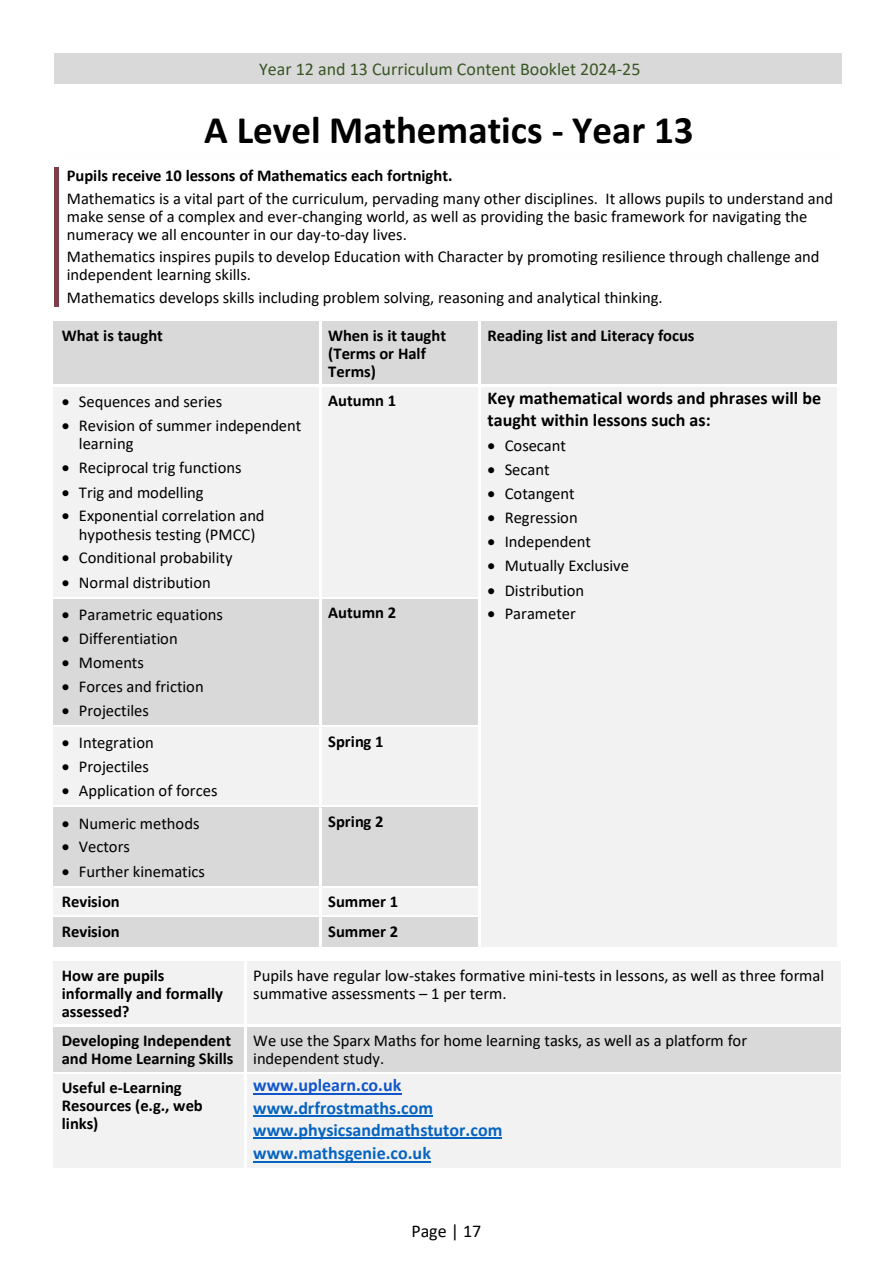
<style>
.page{position:relative;width:893px;height:1264px;background:#fff}
.page>*{position:absolute;margin:0;border:0;box-sizing:border-box;transform-origin:0 0}
.t1{font:700 39px "Calibri";color:#000}
.t2{font:700 18px "Calibri";color:#0563c1}
.t3{font:700 18px/21.9px "Calibri";color:#000}
.t4{font:18px "Calibri";color:#385623}
.t5{font:700 18px "Calibri";letter-spacing:.005em;color:#15c}
.t6{font:18px "Calibri";color:#000}
.t7{font:16.5px/18px "Calibri";color:#000}
.t8{font:700 16.5px/18px "Calibri";letter-spacing:-.005em;color:#000}
</style>
<div class="page">
<div style="left:54px;top:53px;width:787px;height:31px;background:#d9d9d9"></div>
<div style="left:54px;top:167px;width:5px;height:22px;background:#7c3e4b"></div>
<div style="left:54px;top:189px;width:5px;height:18px;background:#7c3e4b"></div>
<div style="left:54px;top:207px;width:5px;height:18px;background:#7c3e4b"></div>
<div style="left:54px;top:225px;width:5px;height:23px;background:#7c3e4b"></div>
<div style="left:54px;top:248px;width:5px;height:18px;background:#7c3e4b"></div>
<div style="left:54px;top:266px;width:5px;height:22px;background:#7c3e4b"></div>
<div style="left:54px;top:288px;width:5px;height:18px;background:#7c3e4b"></div>
<div style="left:54px;top:321px;width:265px;height:63px;background:#d9d9d9"></div>
<div style="left:321px;top:321px;width:157px;height:63px;background:#d9d9d9"></div>
<div style="left:480px;top:321px;width:357px;height:63px;background:#d9d9d9"></div>
<div style="left:54px;top:387px;width:265px;height:210px;background:#f2f2f2"></div>
<div style="left:321px;top:387px;width:157px;height:210px;background:#f2f2f2"></div>
<div style="left:480px;top:387px;width:357px;height:559px;background:#f2f2f2"></div>
<div style="left:54px;top:599px;width:265px;height:126px;background:#d9d9d9"></div>
<div style="left:321px;top:599px;width:157px;height:126px;background:#d9d9d9"></div>
<div style="left:54px;top:727px;width:265px;height:78px;background:#f2f2f2"></div>
<div style="left:321px;top:727px;width:157px;height:78px;background:#f2f2f2"></div>
<div style="left:54px;top:807px;width:265px;height:78px;background:#d9d9d9"></div>
<div style="left:321px;top:807px;width:157px;height:78px;background:#d9d9d9"></div>
<div style="left:54px;top:888px;width:265px;height:27px;background:#f2f2f2"></div>
<div style="left:321px;top:888px;width:157px;height:27px;background:#f2f2f2"></div>
<div style="left:54px;top:917px;width:265px;height:29px;background:#d9d9d9"></div>
<div style="left:321px;top:917px;width:157px;height:29px;background:#d9d9d9"></div>
<div style="left:54px;top:961px;width:190px;height:63px;background:#f2f2f2"></div>
<div style="left:246px;top:961px;width:594px;height:63px;background:#f2f2f2"></div>
<div style="left:54px;top:1026px;width:190px;height:45px;background:#d9d9d9"></div>
<div style="left:246px;top:1026px;width:594px;height:45px;background:#d9d9d9"></div>
<div style="left:54px;top:1074px;width:190px;height:93px;background:#f2f2f2"></div>
<div style="left:246px;top:1074px;width:594px;height:93px;background:#f2f2f2"></div>
<hr style="left:253px;top:1093px;width:148px;height:1px;background:#15c">
<hr style="left:253px;top:1115px;width:180px;height:1px;background:#0563c1">
<hr style="left:253px;top:1137px;width:249px;height:1px;background:#0563c1">
<hr style="left:253px;top:1160px;width:178px;height:2px;background:#0563c1">
<p class="t4" style="left:259px;top:56px;width:383px">Year 12 and 13 Curriculum Content Booklet 2024-25</p>
<p class="t1" style="left:204px;top:103px;width:491px">A Level Mathematics - Year 13</p>
<p class="t8" style="left:67px;top:167px;width:387px">Pupils receive 10 lessons of Mathematics each fortnight.</p>
<p class="t7" style="left:67px;top:189px;width:767px">Mathematics is a vital part of the curriculum, pervading many other disciplines. It allows pupils to understand and make sense of a complex and ever-changing world, as well as providing the basic framework for navigating the numeracy we all encounter in our day-to-day lives.</p>
<p class="t7" style="left:67px;top:247px;width:754px">Mathematics inspires pupils to develop Education with Character by promoting resilience through challenge and independent learning skills.</p>
<p class="t7" style="left:67px;top:288px;width:597px">Mathematics develops skills including problem solving, reasoning and analytical thinking.</p>
<p class="t8" style="left:62px;top:326px;width:103px">What is taught</p>
<p class="t8" style="left:328px;top:326px;width:119px">When is it taught (Terms or Half<br>Terms)</p>
<p class="t8" style="left:487px;top:326px;width:208px">Reading list and Literacy focus</p>
<p class="t7" style="left:62px;top:392px;width:162px">• Sequences and series</p>
<p class="t7" style="left:79px;top:416px;width:224px;text-indent:-17px">• Revision of summer independent learning</p>
<p class="t7" style="left:62px;top:458px;width:181px">• Reciprocal trig functions</p>
<p class="t7" style="left:62px;top:482px;width:143px">• Trig and modelling</p>
<p class="t7" style="left:62px;top:506px;width:204px;text-align:center">• Exponential correlation and hypothesis testing (PMCC)</p>
<p class="t7" style="left:62px;top:548px;width:172px">• Conditional probability</p>
<p class="t7" style="left:62px;top:572px;width:151px">• Normal distribution</p>
<p class="t8" style="left:328px;top:391px;width:69px">Autumn 1</p>
<p class="t3" style="left:487px;top:387px;width:335px">Key mathematical words and phrases will be taught within lessons such as:</p>
<p class="t7" style="left:487px;top:436px;width:80px">• Cosecant</p>
<p class="t7" style="left:487px;top:460px;width:64px">• Secant</p>
<p class="t7" style="left:487px;top:484px;width:89px">• Cotangent</p>
<p class="t7" style="left:487px;top:508px;width:92px">• Regression</p>
<p class="t7" style="left:487px;top:532px;width:105px">• Independent</p>
<p class="t7" style="left:487px;top:556px;width:143px">• Mutually Exclusive</p>
<p class="t7" style="left:487px;top:580px;width:98px">• Distribution</p>
<p class="t8" style="left:328px;top:603px;width:69px">Autumn 2</p>
<p class="t7" style="left:62px;top:604px;width:163px">• Parametric equations</p>
<p class="t7" style="left:487px;top:604px;width:90px">• Parameter</p>
<p class="t7" style="left:62px;top:628px;width:117px">• Differentiation</p>
<p class="t7" style="left:62px;top:652px;width:84px">• Moments</p>
<p class="t7" style="left:62px;top:676px;width:143px">• Forces and friction</p>
<p class="t7" style="left:62px;top:700px;width:89px">• Projectiles</p>
<p class="t7" style="left:62px;top:733px;width:94px">• Integration</p>
<p class="t7" style="left:62px;top:757px;width:89px">• Projectiles</p>
<p class="t7" style="left:62px;top:781px;width:157px">• Application of forces</p>
<p class="t7" style="left:62px;top:813px;width:139px">• Numeric methods</p>
<p class="t7" style="left:62px;top:837px;width:70px">• Vectors</p>
<p class="t7" style="left:62px;top:861px;width:145px">• Further kinematics</p>
<p class="t8" style="left:328px;top:731px;width:57px">Spring 1</p>
<p class="t8" style="left:328px;top:812px;width:57px">Spring 2</p>
<p class="t8" style="left:62px;top:892px;width:60px">Revision</p>
<p class="t8" style="left:328px;top:892px;width:71px">Summer 1</p>
<p class="t8" style="left:62px;top:921px;width:60px">Revision</p>
<p class="t8" style="left:328px;top:921px;width:71px">Summer 2</p>
<p class="t8" style="left:62px;top:965px;width:163px">How are pupils informally and formally assessed?</p>
<p class="t7" style="left:253px;top:965px;width:572px">Pupils have regular low-stakes formative mini-tests in lessons, as well as three formal summative assessments – 1 per term.</p>
<p class="t8" style="left:62px;top:1031px;width:173px">Developing Independent and Home Learning Skills</p>
<p class="t7" style="left:253px;top:1030px;width:495px">We use the Sparx Maths for home learning tasks, as well as a platform for independent study.</p>
<p class="t8" style="left:62px;top:1078px;width:142px">Useful e-Learning<br>Resources (e.g., web links)</p>
<p class="t5" style="left:253px;top:1072px;width:150px">www.uplearn.co.uk</p>
<p class="t2" style="left:253px;top:1094px;width:181px">www.drfrostmaths.com</p>
<p class="t2" style="left:253px;top:1116px;width:250px">www.physicsandmathstutor.com</p>
<p class="t2" style="left:253px;top:1140px;width:179px">www.mathsgenie.co.uk</p>
<p class="t6" style="left:411px;top:1218px;width:72px">Page | 17</p>
</div>
